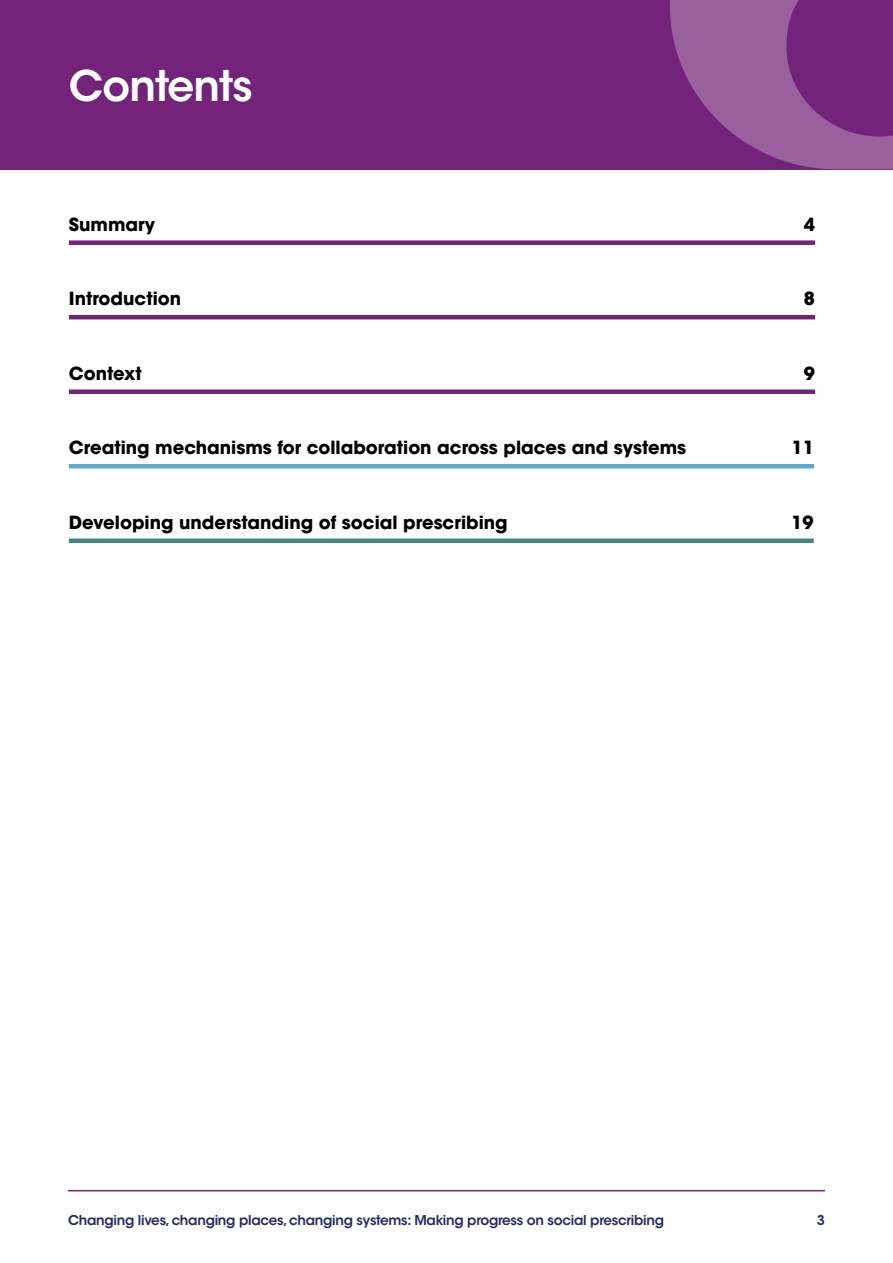
<style>
.page{position:relative;width:893px;height:1263px;background:#fff}
.page>*{position:absolute;margin:0;border:0;box-sizing:border-box;transform-origin:0 0}
.t1{font:600 42px "ITC Avant Garde Std";letter-spacing:-.02em;color:#fff}
.t2{font:700 18px "ITC Avant Garde Std";color:#000}
.t3{font:600 13.5px "ITC Avant Garde Std";letter-spacing:-.02em;color:#232c61}
</style>
<div class="page">
<hr style="left:68px;top:1190px;width:757px;height:1px;background:#73247a">
<div style="left:0;top:0;width:893px;height:169px;background:#73247a"></div>
<svg style="left:670px;top:0;width:223px;height:169px"></svg>
<div style="left:69px;top:240px;width:746px;height:5px;background:#73247a"></div>
<hr style="left:69px;top:315px;width:746px;height:4px;background:#73247a">
<div style="left:69px;top:389px;width:746px;height:5px;background:#73247a"></div>
<hr style="left:69px;top:464px;width:745px;height:4px;background:#5daac6">
<div style="left:69px;top:538px;width:745px;height:5px;background:#3e8783"></div>
<p class="t1" style="left:69px;top:59px;width:185px">Contents</p>
<p class="t2" style="left:69px;top:212px;width:88px">Summary</p>
<p class="t2" style="left:804px;top:212px;width:13px">4</p>
<p class="t2" style="left:69px;top:287px;width:114px">Introduction</p>
<p class="t2" style="left:804px;top:287px;width:13px">8</p>
<p class="t2" style="left:69px;top:361px;width:74px">Context</p>
<p class="t2" style="left:804px;top:361px;width:13px">9</p>
<p class="t2" style="left:69px;top:436px;width:619px">Creating mechanisms for collaboration across places and systems</p>
<p class="t2" style="left:792px;top:436px;width:24px">11</p>
<p class="t2" style="left:69px;top:510px;width:440px">Developing understanding of social prescribing</p>
<p class="t2" style="left:791px;top:510px;width:24px">19</p>
<p class="t3" style="left:68px;top:1212px;width:597px">Changing lives, changing places, changing systems: Making progress on social prescribing</p>
<p class="t3" style="left:817px;top:1212px;width:10px">3</p>
</div>
